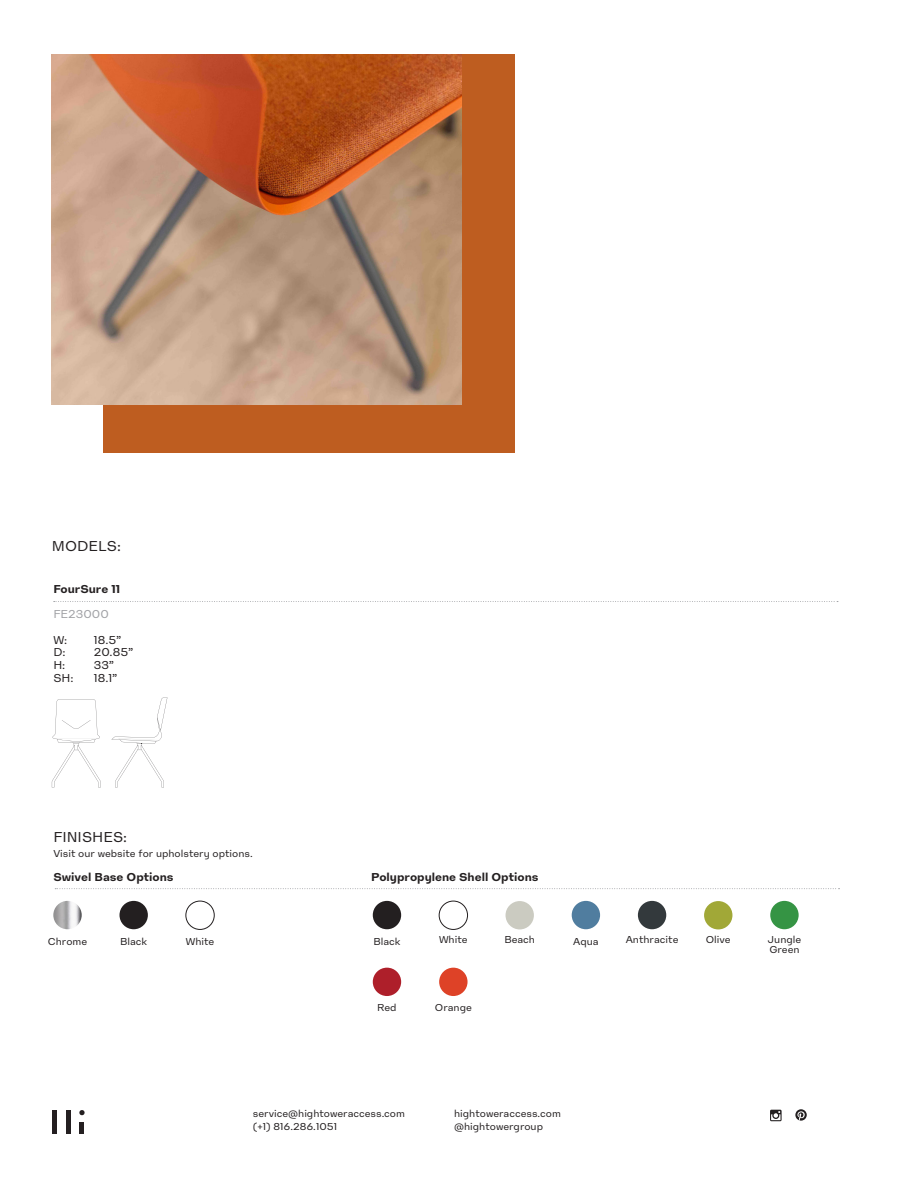
<style>
.page{position:relative;width:918px;height:1188px;background:#fff}
.page>*{position:absolute;margin:0;border:0;box-sizing:border-box;transform-origin:0 0}
.Body_Copy{font:15px "High Sans Text";color:#231f20}
.Body_Copy-2{font:700 12px "High Sans Text";color:#231f20}
.Body_Copy-3{font:12px "High Sans Text";color:#231f20}
.Body_Copy-4{font:12px "High Sans Text";color:#a0a1a5}
.Body_Copy-5{font:10.5px/10.4px "High Sans Text";color:#231f20}
</style>
<div class="page">
<div style="left:103px;top:54px;width:411px;height:399px;background:#be5d20"></div>
<hr style="left:52px;top:1110px;width:4px;height:24px;background:#241f21">
<hr style="left:66px;top:1110px;width:4px;height:24px;background:#241f21">
<svg style="left:79px;top:1110px;width:6px;height:5px"></svg>
<hr style="left:80px;top:1122px;width:4px;height:12px;background:#241f21">
<svg style="left:795px;top:1109px;width:12px;height:12px"></svg>
<svg style="left:770px;top:1110px;width:12px;height:11px"></svg>
<img style="left:52px;top:54px;width:410px;height:351px">
<svg style="left:54px;top:601px;width:784px;height:1px"></svg>
<svg style="left:55px;top:888px;width:785px;height:1px"></svg>
<img style="left:53px;top:901px;width:29px;height:28px;border-radius:14px">
<div style="left:373px;top:901px;width:28px;height:28px;background:#231f20;border-radius:50%"></div>
<div style="left:572px;top:901px;width:28px;height:28px;background:#507d9f;border-radius:50%"></div>
<svg style="left:52px;top:699px;width:49px;height:88px"></svg>
<svg style="left:112px;top:697px;width:55px;height:90px"></svg>
<div style="left:119px;top:901px;width:29px;height:28px;background:#231f20;border-radius:50%"></div>
<div style="left:439px;top:901px;width:29px;height:29px;border:1px solid #231f20;border-radius:50%"></div>
<div style="left:638px;top:901px;width:28px;height:28px;background:#33393c;border-radius:50%"></div>
<div style="left:770px;top:901px;width:29px;height:28px;background:#359444;border-radius:50%"></div>
<div style="left:186px;top:901px;width:28px;height:29px;border:1px solid #231f20;border-radius:50%"></div>
<div style="left:506px;top:901px;width:28px;height:28px;background:#cbcbc1;border-radius:50%"></div>
<div style="left:704px;top:901px;width:28px;height:28px;background:#a1a837;border-radius:50%"></div>
<div style="left:373px;top:968px;width:28px;height:28px;background:#ae1f2a;border-radius:50%"></div>
<div style="left:439px;top:968px;width:29px;height:28px;background:#de4227;border-radius:50%"></div>
<p class="Body_Copy" style="left:52px;top:538px;width:71px">MODELS:</p>
<p class="Body_Copy-2" style="left:53px;top:581px;width:68px">FourSure 11</p>
<p class="Body_Copy-4" style="left:53px;top:607px;width:57px">FE23000</p>
<p class="Body_Copy-3" style="left:53px;top:633px;width:16px">W:</p>
<p class="Body_Copy-3" style="left:94px;top:633px;width:29px">18.5”</p>
<p class="Body_Copy-3" style="left:53px;top:645px;width:14px">D:</p>
<p class="Body_Copy-3" style="left:94px;top:645px;width:41px">20.85”</p>
<p class="Body_Copy-3" style="left:53px;top:658px;width:14px">H:</p>
<p class="Body_Copy-3" style="left:94px;top:658px;width:22px">33”</p>
<p class="Body_Copy-3" style="left:53px;top:671px;width:22px">SH:</p>
<p class="Body_Copy-3" style="left:94px;top:671px;width:25px">18.1”</p>
<p class="Body_Copy" style="left:53px;top:828px;width:75px">FINISHES:</p>
<p class="Body_Copy-5" style="left:53px;top:848px;width:201px">Visit our website for upholstery options.</p>
<p class="Body_Copy-2" style="left:53px;top:869px;width:122px">Swivel Base Options</p>
<p class="Body_Copy-2" style="left:371px;top:869px;width:169px">Polypropylene Shell Options</p>
<p class="Body_Copy-5" style="left:48px;top:936px;width:41px">Chrome</p>
<p class="Body_Copy-5" style="left:120px;top:936px;width:29px">Black</p>
<p class="Body_Copy-5" style="left:373px;top:936px;width:29px">Black</p>
<p class="Body_Copy-5" style="left:439px;top:934px;width:30px">White</p>
<p class="Body_Copy-5" style="left:573px;top:936px;width:27px">Aqua</p>
<p class="Body_Copy-5" style="left:626px;top:934px;width:54px">Anthracite</p>
<p class="Body_Copy-5" style="left:768px;top:934px;width:35px">Jungle<br>Green</p>
<p class="Body_Copy-5" style="left:186px;top:936px;width:30px">White</p>
<p class="Body_Copy-5" style="left:504px;top:934px;width:32px">Beach</p>
<p class="Body_Copy-5" style="left:706px;top:934px;width:26px">Olive</p>
<p class="Body_Copy-5" style="left:377px;top:1002px;width:21px">Red</p>
<p class="Body_Copy-5" style="left:435px;top:1002px;width:38px">Orange</p>
<p class="Body_Copy-5" style="left:253px;top:1108px;width:153px">service@hightoweraccess.com</p>
<p class="Body_Copy-5" style="left:253px;top:1121px;width:86px">(+1) 816.286.1051</p>
<p class="Body_Copy-5" style="left:454px;top:1108px;width:108px">hightoweraccess.com</p>
<p class="Body_Copy-5" style="left:454px;top:1121px;width:90px">@hightowergroup</p>
</div>
